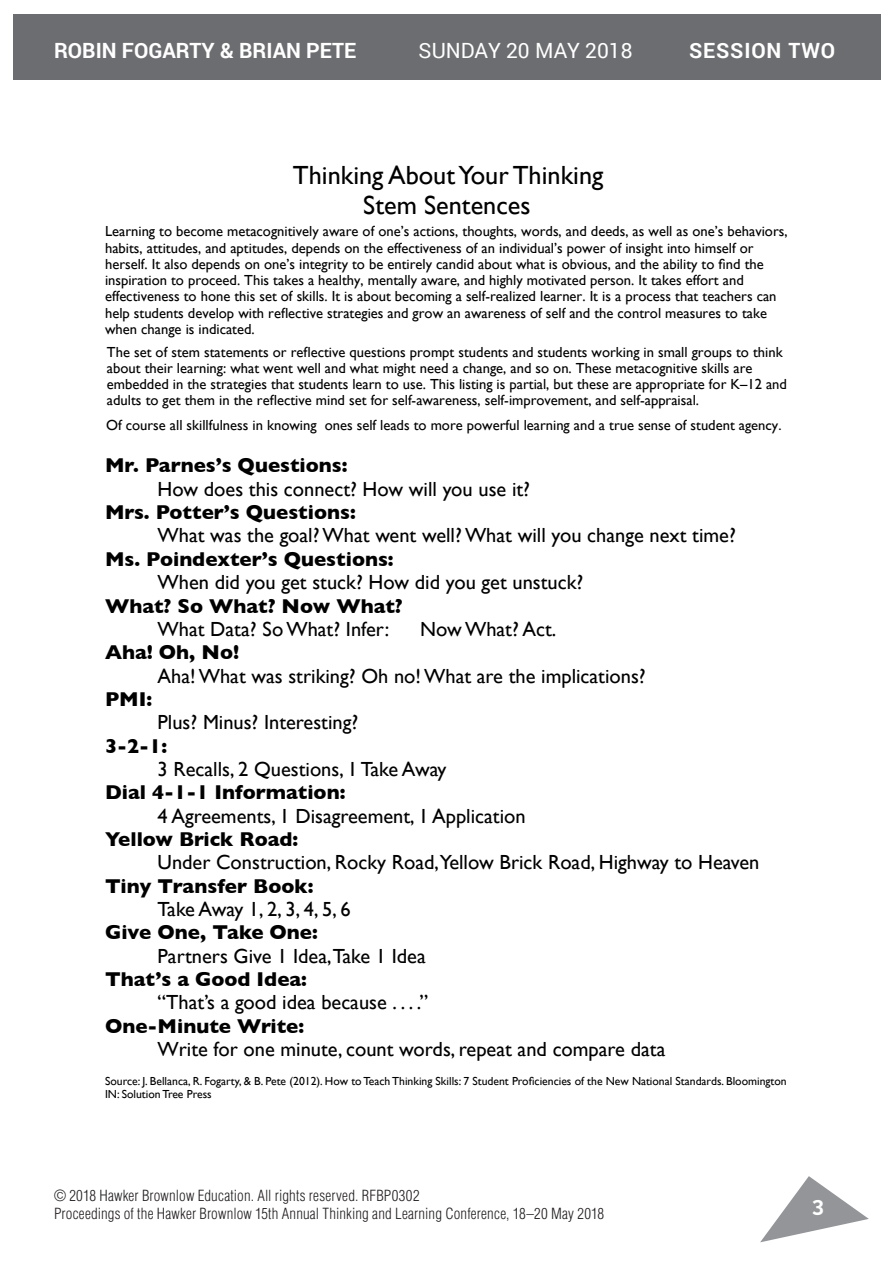
<style>
.page{position:relative;width:893px;height:1263px;background:#fff}
.page>*{position:absolute;margin:0;border:0;box-sizing:border-box;transform-origin:0 0}
.t1{font:26.25px/30.6px "Gill Sans";color:#000;text-align:center}
.t2{font:700 21px "Roboto";color:#fff}
.t3{font:21px "Roboto";color:#fff}
.t4{font:700 21px "Roboto";letter-spacing:.04em;color:#fff}
.t5{font:700 21px "Raleway";color:#fff}
.t6{font:20.4px "Gill Sans";color:#000}
.t7{font:700 20.4px "Gill Sans";color:#000}
.t8{font:20.4px "Gill Sans";letter-spacing:-.025em;color:#000}
.t9{font:300 condensed 15px/18px "Helvetica LT Std";letter-spacing:.01em;color:#231f20}
.t10{font:14.55px/16.4px "Gill Sans";color:#000}
.t11{font:11.7px/13.2px "Gill Sans";color:#000}
</style>
<div class="page">
<svg style="left:760px;top:1176px;width:109px;height:66px"></svg>
<div style="left:13px;top:14px;width:867px;height:65px;background:#6c6d70"></div>
<h2 class="t2" style="left:54px;top:36px;width:304px">ROBIN FOGARTY &amp; BRIAN PETE</h2>
<h2 class="t3" style="left:419px;top:36px;width:215px">SUNDAY 20 MAY 2018</h2>
<h2 class="t4" style="left:689px;top:36px;width:148px">SESSION TWO</h2>
<h1 class="t1" style="left:293px;top:159px;width:312px">Thinking About Your Thinking<br>Stem Sentences</h1>
<p class="t10" style="left:105px;top:223px;width:684px">Learning to become metacognitively aware of one’s actions, thoughts, words, and deeds, as well as one’s behaviors, habits, attitudes, and aptitudes, depends on the effectiveness of an individual’s power of insight into himself or herself. It also depends on one’s integrity to be entirely candid about what is obvious, and the ability to find the inspiration to proceed. This takes a healthy, mentally aware, and highly motivated person. It takes effort and effectiveness to hone this set of skills. It is about becoming a self-realized learner. It is a process that teachers can help students develop with reflective strategies and grow an awareness of self and the control measures to take when change is indicated.</p>
<p class="t10" style="left:107px;top:343px;width:681px">The set of stem statements or reflective questions prompt students and students working in small groups to think about their learning: what went well and what might need a change, and so on. These metacognitive skills are embedded in the strategies that students learn to use. This listing is partial, but these are appropriate for K–12 and adults to get them in the reflective mind set for self-awareness, self-improvement, and self-appraisal.</p>
<p class="t10" style="left:106px;top:417px;width:630px">Of course all skillfulness in knowing ones self leads to more powerful learning and a true sense of student</p>
<h3 class="t7" style="left:105px;top:449px;width:244px">Mr. Parnes’s Questions:</h3>
<h3 class="t6" style="left:158px;top:477px;width:374px">How does this connect? How will you use it?</h3>
<h3 class="t7" style="left:105px;top:496px;width:252px">Mrs. Potter’s Questions:</h3>
<h3 class="t6" style="left:158px;top:524px;width:580px">What was the goal? What went well? What will you change next time?</h3>
<h3 class="t7" style="left:105px;top:543px;width:290px">Ms. Poindexter’s Questions:</h3>
<h3 class="t6" style="left:158px;top:570px;width:427px">When did you get stuck? How did you get unstuck?</h3>
<h3 class="t7" style="left:105px;top:589px;width:299px">What? So What? Now What?</h3>
<h3 class="t6" style="left:158px;top:617px;width:233px">What Data? So What? Infer:</h3>
<h3 class="t6" style="left:420px;top:617px;width:138px">Now What? Act.</h3>
<h3 class="t7" style="left:105px;top:636px;width:136px">Aha! Oh, No!</h3>
<h3 class="t6" style="left:158px;top:664px;width:490px">Aha! What was striking? Oh no! What are the implications?</h3>
<h3 class="t7" style="left:105px;top:683px;width:49px">PMI:</h3>
<h3 class="t6" style="left:158px;top:710px;width:202px">Plus? Minus? Interesting?</h3>
<h3 class="t7" style="left:105px;top:729px;width:64px">3-2-1:</h3>
<h3 class="t6" style="left:158px;top:757px;width:290px">3 Recalls, 2 Questions, 1 Take Away</h3>
<h3 class="t7" style="left:105px;top:776px;width:242px">Dial 4-1-1 Information:</h3>
<h3 class="t6" style="left:158px;top:804px;width:370px">4 Agreements, 1 Disagreement, 1 Application</h3>
<h3 class="t7" style="left:105px;top:823px;width:195px">Yellow Brick Road:</h3>
<h3 class="t6" style="left:158px;top:850px;width:603px">Under Construction, Rocky Road,Yellow Brick Road, Highway to Heaven</h3>
<h3 class="t7" style="left:105px;top:870px;width:210px">Tiny Transfer Book:</h3>
<h3 class="t8" style="left:158px;top:897px;width:195px">Take Away 1, 2, 3, 4, 5, 6</h3>
<h3 class="t7" style="left:105px;top:916px;width:214px">Give One, Take One:</h3>
<h3 class="t6" style="left:158px;top:944px;width:270px">Partners Give 1 Idea,Take 1 Idea</h3>
<h3 class="t7" style="left:105px;top:963px;width:203px">That’s a Good Idea:</h3>
<h3 class="t6" style="left:158px;top:990px;width:272px">“That’s a good idea because . . . .”</h3>
<h3 class="t7" style="left:105px;top:1010px;width:201px">One-Minute Write:</h3>
<h3 class="t6" style="left:158px;top:1037px;width:509px">Write for one minute, count words, repeat and compare data</h3>
<p class="t11" style="left:105px;top:1075px;width:683px">Source: J. Bellanca, R. Fogarty, &amp; B. Pete (2012). How to Teach Thinking Skills: 7 Student Proficiencies of the New National Standards. Bloomington<br>IN: Solution Tree Press</p>
<p class="t9" style="left:54px;top:1188px;width:552px">© 2018 Hawker Brownlow Education. All rights reserved. RFBP0302<br>Proceedings of the Hawker Brownlow 15th Annual Thinking and Learning Conference, 18–20 May 2018</p>
<h2 class="t5" style="left:812px;top:1193px;width:13px">3</h2>
</div>
